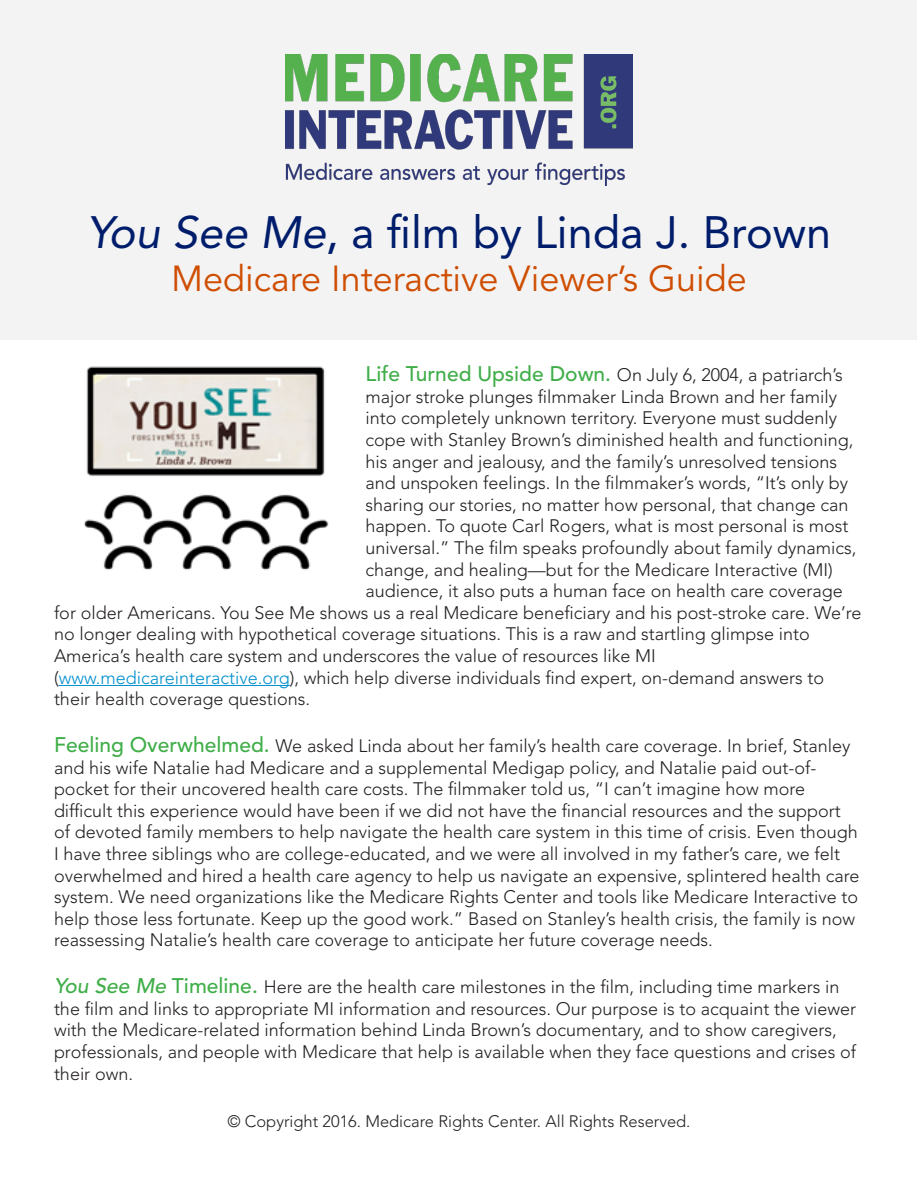
<style>
.page{position:relative;width:918px;height:1188px;background:#fff}
.page>*{position:absolute;margin:0;border:0;box-sizing:border-box;transform-origin:0 0}
.t1{font:45px "Avenir LT Std";color:#001d6c}
.t2{font:36px "Avenir LT Std";color:#cf4d00}
.t3{font:300 18px/21.6px "Avenir LT Std";color:#231f20}
.t4{font:300 16.5px "Avenir LT Std";color:#231f20}
.s1{font-style:italic}
.s2{font-weight:500}
.s3{font-weight:500;font-size:21px;color:#40ae49}
.s4{color:#008fce}
.s5{font-weight:500;font-style:italic;font-size:21px;color:#40ae49}
</style>
<div class="page">
<div style="left:1px;top:1px;width:916px;height:339px;background:#f3f3f3"></div>
<img style="left:286px;top:54px;width:346px;height:131px">
<hr style="left:59px;top:685px;width:231px;height:1px;background:#008fce">
<img style="left:84px;top:366px;width:245px;height:204px">
<p class="t1" style="left:87px;top:206px;width:746px"><span class="s1">You See Me</span><span class="s2">,</span> a film by Linda J. Brown</p>
<p class="t2" style="left:171px;top:258px;width:577px">Medicare Interactive Viewer’s Guide</p>
<p class="t3" style="left:365px;top:364px;width:479px"><span class="s3">Life Turned Upside Down.</span> On July 6, 2004, a patriarch’s</p>
<p class="t3" style="left:365px;top:386px;width:473px">major stroke plunges filmmaker Linda Brown and her family</p>
<p class="t3" style="left:365px;top:408px;width:473px">into completely unknown territory. Everyone must suddenly</p>
<p class="t3" style="left:365px;top:429px;width:489px">cope with Stanley Brown’s diminished health and functioning,</p>
<p class="t3" style="left:365px;top:451px;width:473px">his anger and jealousy, and the family’s unresolved tensions</p>
<p class="t3" style="left:365px;top:472px;width:484px">and unspoken feelings. In the filmmaker’s words, “It’s only by</p>
<p class="t3" style="left:365px;top:494px;width:484px">sharing our stories, no matter how personal, that change can</p>
<p class="t3" style="left:365px;top:516px;width:485px">happen. To quote Carl Rogers, what is most personal is most</p>
<p class="t3" style="left:365px;top:537px;width:492px">universal.” The film speaks profoundly about family dynamics,</p>
<p class="t3" style="left:365px;top:559px;width:469px">change, and healing—but for the Medicare Interactive (MI)</p>
<p class="t3" style="left:365px;top:580px;width:479px">audience, it also puts a human face on health care coverage</p>
<p class="t3" style="left:54px;top:602px;width:809px">for older Americans. You See Me shows us a real Medicare beneficiary and his post-stroke care. We’re</p>
<p class="t3" style="left:54px;top:624px;width:757px">no longer dealing with hypothetical coverage situations. This is a raw and startling glimpse into</p>
<p class="t3" style="left:54px;top:645px;width:603px">America’s health care system and underscores the value of resources like MI</p>
<p class="t3" style="left:54px;top:667px;width:772px">(<span class="s4">www.medicareinteractive.org</span>), which help diverse individuals find expert, on-demand answers to their health coverage questions.</p>
<p class="t3" style="left:54px;top:735px;width:807px"><span class="s3">Feeling Overwhelmed.</span> We asked Linda about her family’s health care coverage. In brief, Stanley and his wife Natalie had Medicare and a supplemental Medigap policy, and Natalie paid out-of&shy;pocket for their uncovered health care costs. The filmmaker told us, “I can’t imagine how more difficult this experience would have been if we did not have the financial resources and the support of devoted family members to help navigate the health care system in this time of crisis. Even though I have three siblings who are college-educated, and we were all involved in my father’s care, we felt overwhelmed and hired a health care agency to help us navigate an expensive, splintered health care system. We need organizations like the Medicare Rights Center and tools like Medicare Interactive to help those less fortunate. Keep up the good work.” Based on Stanley’s health crisis, the family is now reassessing Natalie’s health care coverage to anticipate her future coverage needs.</p>
<p class="t3" style="left:54px;top:976px;width:804px"><span class="s5">You See Me</span> <span class="s3">Timeline.</span> Here are the health care milestones in the film, including time markers in the film and links to appropriate MI information and resources. Our purpose is to acquaint the viewer with the Medicare-related information behind Linda Brown’s documentary, and to show caregivers, professionals, and people with Medicare that help is available when they face questions and crises of their own.</p>
<p class="t4" style="left:227px;top:1111px;width:465px">© Copyright 2016. Medicare Rights Center. All Rights Reserved.</p>
</div>
